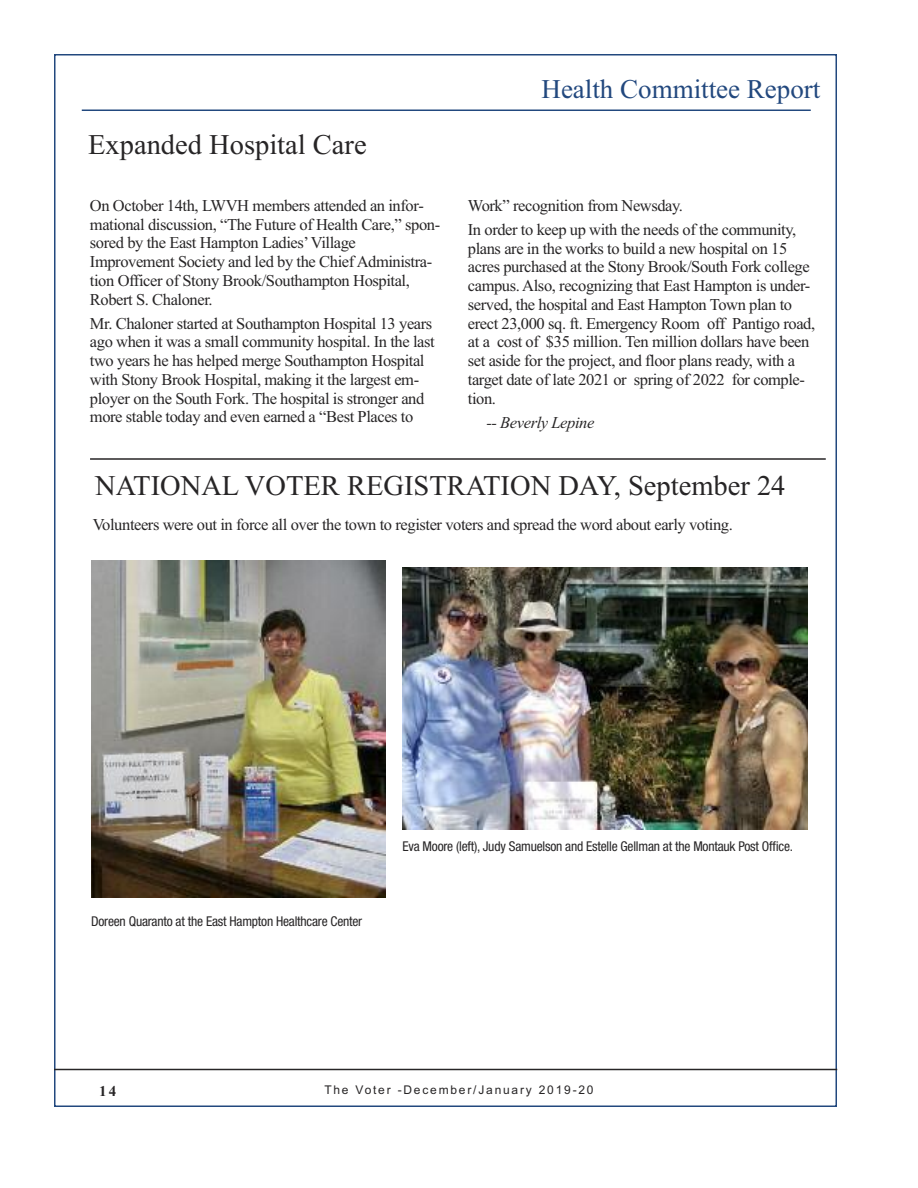
<style>
.page{position:relative;width:918px;height:1188px;background:#fff}
.page>*{position:absolute;margin:0;border:0;box-sizing:border-box;transform-origin:0 0}
.t1{font:28.5px "Times New Roman";color:#272526}
.t2{font:27px "Times New Roman";color:#22487e}
.t3{font:16.5px/18.8px "Times New Roman";letter-spacing:-.025em;color:#272526}
.t4{font:italic 16.5px "Times New Roman";letter-spacing:-.025em;color:#272526}
.t5{font:700 15px "Times New Roman";color:#272526}
.t6{font:condensed 13.5px "Helvetica Neue LT Std";letter-spacing:-.015em;color:#272526}
.t7{font:12px "Arial";letter-spacing:.15em;color:#272526}
</style>
<div class="page">
<hr style="left:54px;top:1069px;width:783px;height:1px;background:#272526">
<hr style="left:82px;top:110px;width:729px;height:1px;background:#22487e">
<img style="left:91px;top:561px;width:294px;height:336px">
<img style="left:402px;top:567px;width:406px;height:262px">
<hr style="left:90px;top:458px;width:736px;height:2px;background:#272526">
<h1 class="t1" style="left:88px;top:127px;width:280px">Expanded Hospital Care</h1>
<p class="t3" style="left:90px;top:196px;width:352px">On October 14th, LWVH members attended an infor&shy;mational discussion, “The Future of Health Care,” spon&shy;sored by the East Hampton Ladies’Village Improvement Society and led by the Chief Administra&shy;tion Officer of Stony Brook/Southampton Hospital, Robert S. Chaloner.</p>
<p class="t3" style="left:90px;top:314px;width:346px">Mr. Chaloner started at Southampton Hospital 13 years ago when it was a small community hospital. In the last two years he has helped merge Southampton Hospital with Stony Brook Hospital, making it the largest em&shy;ployer on the South Fork. The hospital is stronger and more stable today and even earned a “Best Places to</p>
<h2 class="t2" style="left:542px;top:73px;width:280px">Health Committee Report</h2>
<p class="t3" style="left:468px;top:193px;width:330px;line-height:24.2px">Work” recognition from Newsday.<br>In order to keep up with the needs of the community,</p>
<p class="t3" style="left:468px;top:239px;width:349px">plans are in the works to build a new hospital on 15 acres purchased at the Stony Brook/South Fork college campus. Also, recognizing that East Hampton is under&shy;served, the hospital and East Hampton Town plan to erect 23,000 sq. ft. Emergency Room off Pantigo road, at a cost of $35 million. Ten million dollars have been set aside for the project, and floor plans ready, with a target date of late 2021 or spring of 2022 for comple&shy;tion.</p>
<p class="t4" style="left:486px;top:412px;width:109px">-- Beverly Lepine</p>
<h1 class="t1" style="left:95px;top:469px;width:692px">NATIONAL VOTER REGISTRATION DAY, September 24</h1>
<p class="t3" style="left:93px;top:515px;width:641px">Volunteers were out in force all over the town to register voters and spread the word about early voting.</p>
<p class="t6" style="left:91px;top:917px;width:273px">Doreen Quaranto at the East Hampton Healthcare Center</p>
<p class="t6" style="left:402px;top:841px;width:392px">Eva Moore (left), Judy Samuelson and Estelle Gellman at the Montauk Post Office.</p>
<p class="t5" style="left:99px;top:1082px;width:19px">14</p>
<p class="t7" style="left:324px;top:1083px;width:271px">The Voter -December/January 2019-20</p>
</div>
